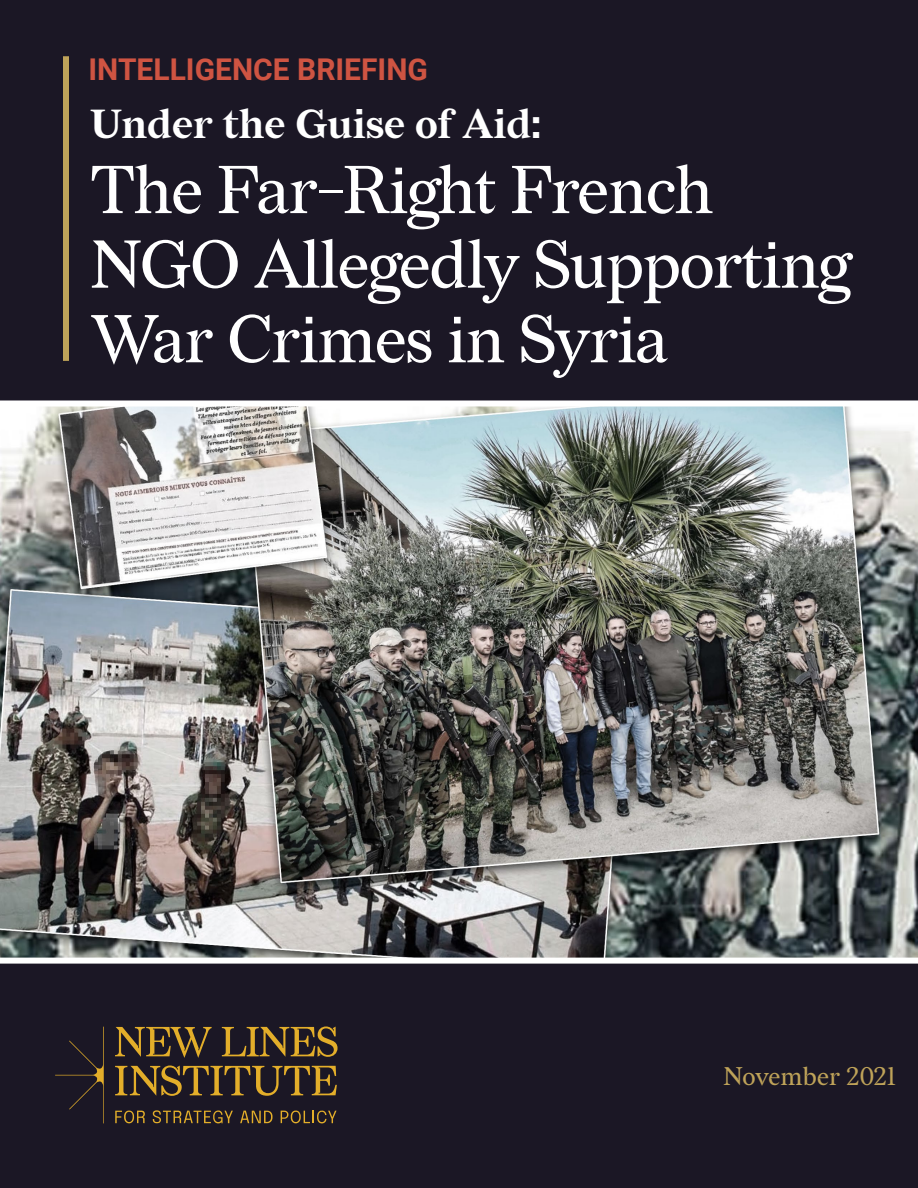
<style>
.page{position:relative;width:918px;height:1188px;background:#fff}
.page>*{position:absolute;margin:0;border:0;box-sizing:border-box;transform-origin:0 0}
.t1{font:67.5px/74.6px "Redaction";letter-spacing:-.02em;color:#fff}
.t2{font:700 40.5px "Redaction";color:#fff}
.t3{font:700 30px "Roboto";color:#cf5442}
.t4{font:25.5px "Redaction";color:#bfa359}
</style>
<div class="page">
<img style="left:0;top:406px;width:918px;height:552px">
<div style="left:0;top:0;width:918px;height:403px;background:#1b1725"></div>
<div style="left:0;top:961px;width:918px;height:227px;background:#1b1725"></div>
<svg style="left:55px;top:1027px;width:49px;height:96px"></svg>
<svg style="left:115px;top:1110px;width:30px;height:14px"></svg>
<svg style="left:153px;top:1110px;width:80px;height:13px"></svg>
<svg style="left:240px;top:1111px;width:33px;height:12px"></svg>
<svg style="left:281px;top:1110px;width:56px;height:13px"></svg>
<svg style="left:115px;top:1026px;width:223px;height:70px"></svg>
<div style="left:63px;top:56px;width:6px;height:305px;background:#bfa359"></div>
<div style="left:0;top:400px;width:918px;height:6px;background:#fff"></div>
<div style="left:0;top:958px;width:918px;height:6px;background:#fff"></div>
<p class="t3" style="left:88px;top:49px;width:341px">INTELLIGENCE BRIEFING</p>
<p class="t2" style="left:90px;top:99px;width:452px">Under the Guise of Aid:</p>
<p class="t1" style="left:90px;top:152px;width:761px">The Far-Right French<br>NGO Allegedly Supporting<br>War Crimes in Syria</p>
<p class="t4" style="left:723px;top:1060px;width:174px">November 2021</p>
</div>
